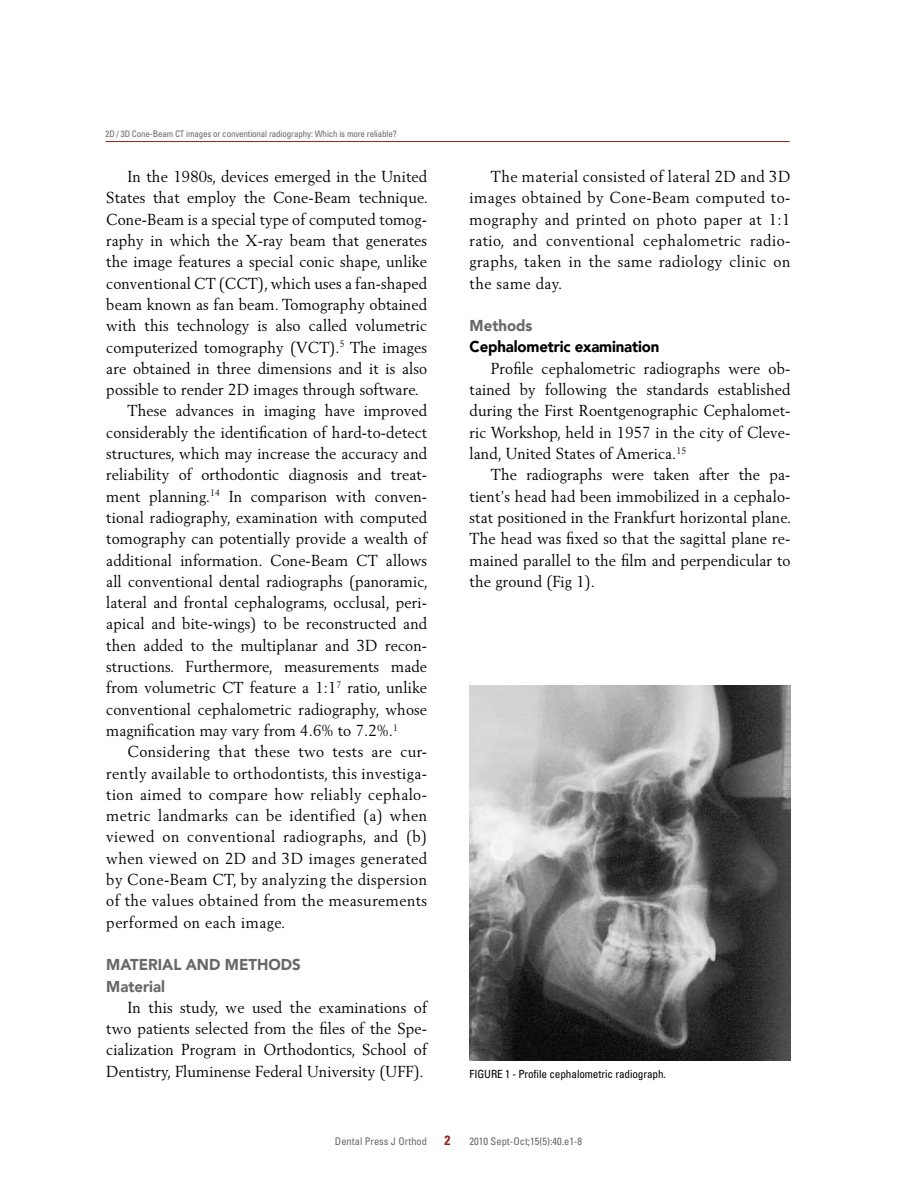
<style>
.page{position:relative;width:918px;height:1188px;background:#fff}
.page>*{position:absolute;margin:0;border:0;box-sizing:border-box;transform-origin:0 0}
.t1{font:15.75px/21.3px "Berling";letter-spacing:.01em;color:#000;text-align:justify;scale:.95 1}
.t2{font:15.75px "Berling";letter-spacing:.03em;color:#000;scale:.95 1}
.t3{font:900 15.75px/21.3px "Avenir LT";color:#686868;scale:.95 1}
.t4{font:900 15.75px "Avenir LT";letter-spacing:-.01em;color:#000;scale:.95 1}
.t5{font:700 condensed 13.5px "Univers";color:#8b241a}
.t6{font:condensed 11.25px "Univers";letter-spacing:-.01em;color:#000}
.t7{font:condensed 10.5px "Univers";color:#686868}
.t8{font:condensed 9px "Univers";letter-spacing:-.015em;color:#686868}
</style>
<div class="page">
<img style="left:470px;top:685px;width:320px;height:375px">
<hr style="left:106px;top:141px;width:684px;height:1px;background:#8b241a">
<p class="t8" style="left:106px;top:128px;width:293px">2D / 3D Cone-Beam CT images or conventional radiography: Which is more reliable?</p>
<p class="t1" style="left:128px;top:166px;width:317px">In the 1980s, devices emerged in the United</p>
<p class="t1" style="left:106px;top:187px;width:340px">States that employ the Cone-Beam technique.</p>
<p class="t1" style="left:106px;top:208px;width:339px">Cone-Beam is a special type of computed tomog-</p>
<p class="t1" style="left:106px;top:230px;width:339px">raphy in which the X-ray beam that generates</p>
<p class="t1" style="left:106px;top:251px;width:339px">the image features a special conic shape, unlike</p>
<p class="t1" style="left:106px;top:272px;width:339px">conventional CT (CCT), which uses a fan-shaped</p>
<p class="t1" style="left:106px;top:294px;width:339px">beam known as fan beam. Tomography obtained</p>
<p class="t1" style="left:106px;top:315px;width:339px">with this technology is also called volumetric</p>
<p class="t1" style="left:106px;top:336px;width:339px">computerized tomography (VCT).<sup>5</sup> The images</p>
<p class="t1" style="left:106px;top:357px;width:339px">are obtained in three dimensions and it is also</p>
<p class="t1" style="left:106px;top:379px;width:331px">possible to render 2D images through software.</p>
<p class="t1" style="left:128px;top:400px;width:317px">These advances in imaging have improved</p>
<p class="t1" style="left:106px;top:421px;width:339px">considerably the identification of hard-to-detect</p>
<p class="t1" style="left:106px;top:443px;width:339px">structures, which may increase the accuracy and</p>
<p class="t1" style="left:106px;top:464px;width:339px">reliability of orthodontic diagnosis and treat-</p>
<p class="t1" style="left:106px;top:485px;width:339px">ment planning.<sup>14</sup> In comparison with conven-</p>
<p class="t1" style="left:106px;top:507px;width:339px">tional radiography, examination with computed</p>
<p class="t1" style="left:106px;top:528px;width:339px">tomography can potentially provide a wealth of</p>
<p class="t1" style="left:106px;top:549px;width:339px">additional information. Cone-Beam CT allows</p>
<p class="t1" style="left:106px;top:570px;width:340px">all conventional dental radiographs (panoramic,</p>
<p class="t1" style="left:106px;top:592px;width:339px">lateral and frontal cephalograms, occlusal, peri-</p>
<p class="t1" style="left:106px;top:613px;width:339px">apical and bite-wings) to be reconstructed and</p>
<p class="t1" style="left:106px;top:634px;width:339px">then added to the multiplanar and 3D recon-</p>
<p class="t1" style="left:106px;top:656px;width:339px">structions. Furthermore, measurements made</p>
<p class="t1" style="left:106px;top:677px;width:339px">from volumetric CT feature a 1:1<sup>7</sup> ratio, unlike</p>
<p class="t1" style="left:106px;top:698px;width:339px">conventional cephalometric radiography, whose</p>
<p class="t1" style="left:106px;top:720px;width:309px">magnification may vary from 4.6% to 7.2%.<sup>1</sup></p>
<p class="t2" style="left:128px;top:742px;width:317px">Considering that these two tests are cur-</p>
<p class="t2" style="left:106px;top:763px;width:339px">rently available to orthodontists, this investiga-</p>
<p class="t2" style="left:106px;top:785px;width:339px">tion aimed to compare how reliably cephalo-</p>
<p class="t2" style="left:106px;top:806px;width:339px">metric landmarks can be identified (a) when</p>
<p class="t2" style="left:106px;top:827px;width:339px">viewed on conventional radiographs, and (b)</p>
<p class="t2" style="left:106px;top:849px;width:339px">when viewed on 2D and 3D images generated</p>
<p class="t2" style="left:106px;top:870px;width:339px">by Cone-Beam CT, by analyzing the dispersion</p>
<p class="t2" style="left:106px;top:891px;width:339px">of the values obtained from the measurements</p>
<p class="t2" style="left:106px;top:913px;width:190px">performed on each image.</p>
<p class="t3" style="left:106px;top:954px;width:206px">Material and Methods<br>Material</p>
<p class="t1" style="left:106px;top:996px;width:339px;text-indent:21px">In this study, we used the examinations of two patients selected from the files of the Spe&shy;cialization Program in Orthodontics, School of Dentistry, Fluminense Federal University (UFF).</p>
<p class="t1" style="left:470px;top:166px;width:339px;text-indent:21px">The material consisted of lateral 2D and 3D images obtained by Cone-Beam computed to&shy;mography and printed on photo paper at 1:1 ratio, and conventional cephalometric radio&shy;graphs, taken in the same radiology clinic on the same day.</p>
<p class="t3" style="left:470px;top:315px;width:68px">Methods</p>
<p class="t4" style="left:470px;top:337px;width:201px">Cephalometric examination</p>
<p class="t1" style="left:470px;top:357px;width:339px;text-indent:21px">Profile cephalometric radiographs were ob&shy;tained by following the standards established during the First Roentgenographic Cephalomet&shy;ric Workshop, held in 1957 in the city of Cleve&shy;land, United States of America.<sup>15</sup></p>
<p class="t1" style="left:470px;top:464px;width:340px;text-indent:21px">The radiographs were taken after the pa&shy;tient’s head had been immobilized in a cephalo&shy;stat positioned in the Frankfurt horizontal plane.<br>The head was fixed so that the sagittal plane re&shy;mained parallel to the film and perpendicular to the ground (Fig 1).</p>
<p class="t6" style="left:470px;top:1066px;width:198px">FIGURE 1 - Profile cephalometric radiograph.</p>
<p class="t7" style="left:335px;top:1134px;width:94px">Dental Press J Orthod</p>
<p class="t5" style="left:444px;top:1132px;width:7px">2</p>
<p class="t7" style="left:470px;top:1134px;width:114px">2010 Sept-Oct;15(5):40.e1-8</p>
</div>
